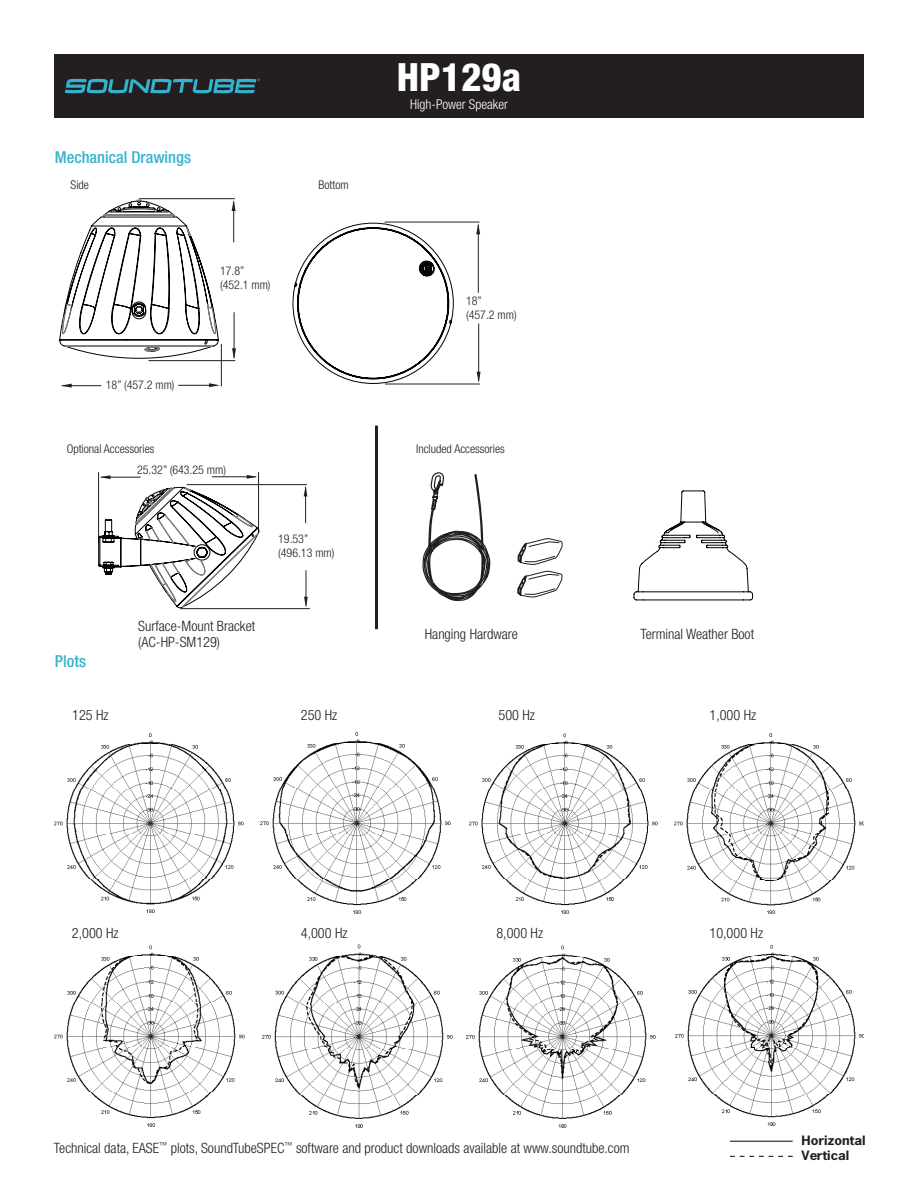
<style>
.page{position:relative;width:918px;height:1188px;background:#fff}
.page>*{position:absolute;margin:0;border:0;box-sizing:border-box;transform-origin:0 0}
.t1{font:800 condensed 39px "Helvetica Neue LT Std";color:#fff}
.t2{font:500 condensed 16.5px "Helvetica Neue LT Std";color:#35b3ce}
.t3{font:300 condensed 14.25px "Helvetica Neue LT Std";color:#201d1e}
.t4{font:300 condensed 13.5px "Helvetica Neue LT Std";color:#fff}
.t5{font:700 12.15px/15px "News Gothic Std";color:#231f20;scale:1.11 1}
.t6{font:300 condensed 12px "Helvetica Neue LT Std";color:#201d1e}
</style>
<div class="page">
<hr style="left:221px;top:344px;width:1px;height:43px;background:#231f20">
<hr style="left:178px;top:385px;width:32px;height:1px;background:#231f20">
<svg style="left:209px;top:383px;width:11px;height:4px"></svg>
<hr style="left:62px;top:385px;width:39px;height:1px;background:#231f20">
<svg style="left:61px;top:384px;width:11px;height:4px"></svg>
<hr style="left:139px;top:198px;width:96px;height:1px;background:#231f20">
<hr style="left:233px;top:201px;width:1px;height:41px;background:#231f20">
<svg style="left:232px;top:200px;width:4px;height:11px"></svg>
<hr style="left:149px;top:360px;width:86px;height:1px;background:#231f20">
<hr style="left:234px;top:312px;width:1px;height:46px;background:#231f20">
<svg style="left:232px;top:348px;width:4px;height:11px"></svg>
<svg style="left:292px;top:221px;width:164px;height:163px"></svg>
<hr style="left:385px;top:222px;width:95px;height:1px;background:#231f20">
<hr style="left:478px;top:225px;width:1px;height:68px;background:#231f20">
<svg style="left:476px;top:223px;width:4px;height:11px"></svg>
<hr style="left:385px;top:384px;width:95px;height:1px;background:#231f20">
<hr style="left:478px;top:324px;width:1px;height:57px;background:#231f20">
<svg style="left:477px;top:372px;width:4px;height:11px"></svg>
<svg style="left:59px;top:200px;width:160px;height:162px"></svg>
<img style="left:676px;top:944px;width:188px;height:182px">
<img style="left:54px;top:945px;width:190px;height:182px">
<img style="left:263px;top:944px;width:190px;height:184px">
<img style="left:466px;top:945px;width:189px;height:183px">
<div style="left:54px;top:54px;width:810px;height:64px;background:#231f20"></div>
<svg style="left:65px;top:79px;width:195px;height:14px"></svg>
<hr style="left:375px;top:426px;width:3px;height:203px;background:#231f20">
<hr style="left:730px;top:1141px;width:63px;height:1px;background:#231f20">
<svg style="left:730px;top:1156px;width:63px;height:1px"></svg>
<img style="left:55px;top:733px;width:189px;height:180px">
<img style="left:260px;top:732px;width:190px;height:182px">
<img style="left:469px;top:733px;width:189px;height:181px">
<img style="left:675px;top:733px;width:189px;height:181px">
<hr style="left:98px;top:472px;width:1px;height:70px;background:#231f20">
<hr style="left:101px;top:477px;width:40px;height:1px;background:#231f20">
<svg style="left:100px;top:475px;width:10px;height:4px"></svg>
<hr style="left:258px;top:472px;width:1px;height:61px;background:#231f20">
<hr style="left:212px;top:477px;width:44px;height:1px;background:#231f20">
<svg style="left:247px;top:475px;width:10px;height:4px"></svg>
<hr style="left:187px;top:484px;width:120px;height:1px;background:#231f20">
<hr style="left:305px;top:487px;width:1px;height:36px;background:#231f20">
<svg style="left:304px;top:486px;width:3px;height:10px"></svg>
<hr style="left:180px;top:608px;width:130px;height:1px;background:#231f20">
<hr style="left:306px;top:570px;width:1px;height:36px;background:#231f20">
<svg style="left:304px;top:597px;width:4px;height:10px"></svg>
<svg style="left:98px;top:487px;width:161px;height:121px"></svg>
<svg style="left:517px;top:538px;width:46px;height:60px"></svg>
<svg style="left:422px;top:472px;width:69px;height:130px"></svg>
<svg style="left:633px;top:490px;width:120px;height:111px"></svg>
<p class="t2" style="left:55px;top:147px;width:138px">Mechanical Drawings</p>
<p class="t6" style="left:71px;top:177px;width:20px">Side</p>
<p class="t6" style="left:318px;top:177px;width:32px">Bottom</p>
<p class="t6" style="left:106px;top:377px;width:70px">18” (457.2 mm)</p>
<p class="t6" style="left:220px;top:263px;width:26px">17.8”</p>
<p class="t6" style="left:220px;top:278px;width:52px">(452.1 mm)</p>
<p class="t1" style="left:397px;top:53px;width:126px">HP129a</p>
<p class="t4" style="left:410px;top:96px;width:99px">High-Power Speaker</p>
<p class="t6" style="left:466px;top:293px;width:17px">18”</p>
<p class="t6" style="left:466px;top:308px;width:52px">(457.2 mm)</p>
<p class="t6" style="left:67px;top:442px;width:89px">Optional Accessories</p>
<p class="t6" style="left:416px;top:442px;width:90px">Included Accessories</p>
<p class="t2" style="left:55px;top:651px;width:33px">Plots</p>
<p class="t6" style="left:137px;top:463px;width:90px">25.32” (643.25 mm)</p>
<p class="t6" style="left:278px;top:531px;width:32px">19.53”</p>
<p class="t6" style="left:278px;top:546px;width:58px">(496.13 mm)</p>
<p class="t3" style="left:138px;top:618px;width:118px">Surface-Mount Bracket</p>
<p class="t3" style="left:138px;top:633px;width:83px">(AC-HP-SM129)</p>
<p class="t3" style="left:425px;top:626px;width:95px">Hanging Hardware</p>
<p class="t3" style="left:640px;top:626px;width:115px">Terminal Weather Boot</p>
<p class="t3" style="left:72px;top:706px;width:38px">125 Hz</p>
<p class="t3" style="left:301px;top:706px;width:38px">250 Hz</p>
<p class="t3" style="left:499px;top:706px;width:38px">500 Hz</p>
<p class="t3" style="left:710px;top:706px;width:48px">1,000 Hz</p>
<p class="t3" style="left:72px;top:925px;width:48px">2,000 Hz</p>
<p class="t3" style="left:301px;top:925px;width:48px">4,000 Hz</p>
<p class="t3" style="left:496px;top:925px;width:48px">8,000 Hz</p>
<p class="t3" style="left:710px;top:925px;width:55px">10,000 Hz</p>
<p class="t3" style="left:54px;top:1140px;width:577px">Technical data, EASE<sup>™</sup> plots, SoundTubeSPEC<sup>™</sup> software and product downloads available at www.soundtube.com</p>
<p class="t5" style="left:802px;top:1133px;width:59px">Horizontal<br>Vertical</p>
</div>
